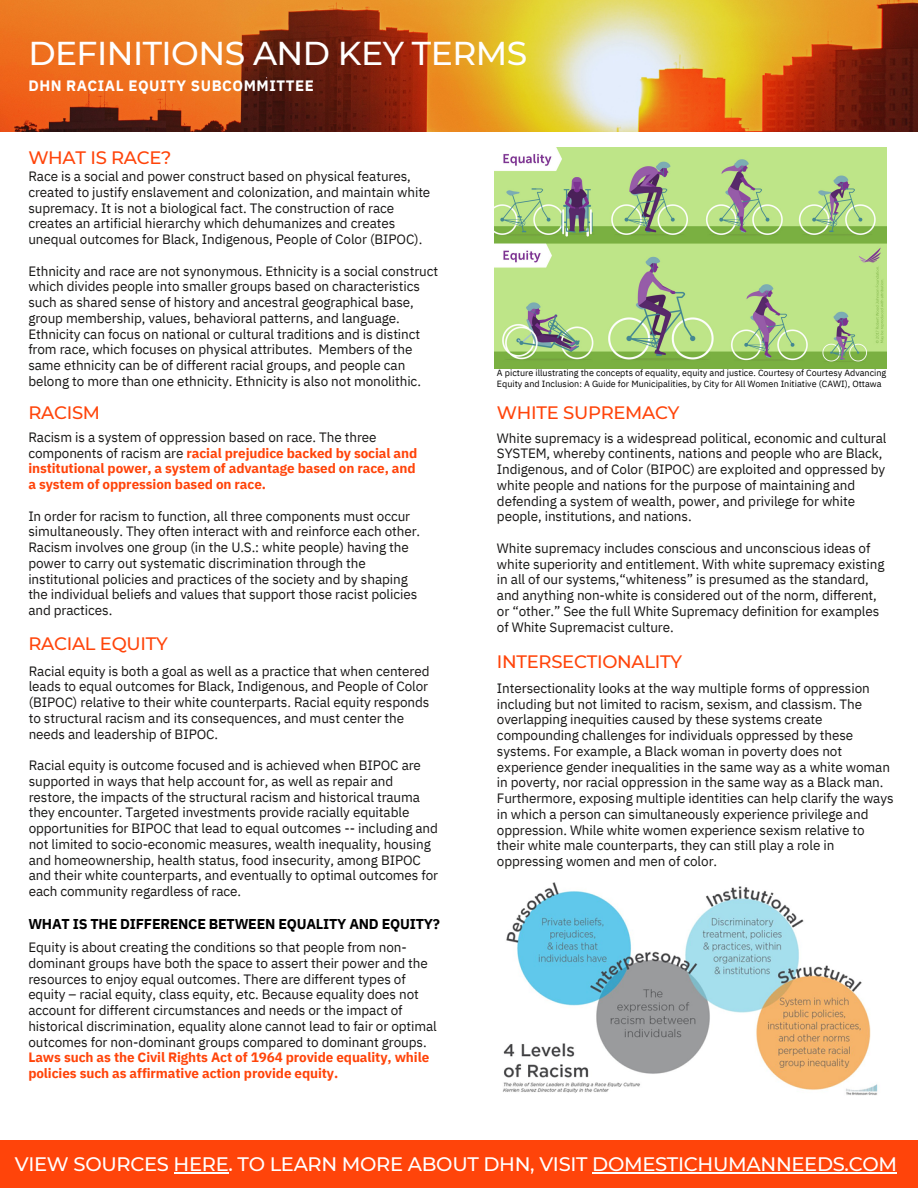
<style>
.page{position:relative;width:918px;height:1188px;background:#fff}
.page>*{position:absolute;margin:0;border:0;box-sizing:border-box;transform-origin:0 0}
.t1{font:500 33px "Montserrat";letter-spacing:-.015em;color:#fff}
.t2{font:500 19.5px "Montserrat";letter-spacing:-.015em;color:#fff}
.t3{font:500 18px "Montserrat";letter-spacing:-.015em;color:#ff440a}
.t4{font:700 15px "IBM Plex Sans";letter-spacing:.035em;color:#fff}
.t5{font:700 14.25px "IBM Plex Sans";letter-spacing:-.015em;color:#000}
.t6{font:13.5px/15.8px "IBM Plex Sans";letter-spacing:-.005em;color:#171615}
.t7{font:700 13.5px/15.8px "IBM Plex Sans";letter-spacing:-.005em;color:#ff440a}
.t8{font:9px/10.5px "IBM Plex Sans";color:#000}
.s1{font-weight:400;color:#171615}
.s2{font-weight:700;color:#ff440a}
</style>
<div class="page">
<div style="left:0;top:1140px;width:918px;height:48px;background:#ff440a"></div>
<img style="left:495px;top:148px;width:391px;height:220px">
<img style="left:502px;top:882px;width:376px;height:213px">
<img style="left:0;top:0;width:918px;height:132px">
<hr style="left:174px;top:1172px;width:55px;height:1px;background:#fff">
<hr style="left:592px;top:1172px;width:305px;height:1px;background:#fff">
<p class="t1" style="left:28px;top:33px;width:500px">DEFINITIONS AND KEY TERMS</p>
<p class="t4" style="left:28px;top:76px;width:287px">DHN RACIAL EQUITY SUBCOMMITTEE</p>
<p class="t3" style="left:28px;top:146px;width:145px">WHAT IS RACE?</p>
<p class="t6" style="left:28px;top:168px;width:404px">Race is a social and power construct based on physical features, created to justify enslavement and colonization, and maintain white supremacy. It is not a biological fact. The construction of race creates an artificial hierarchy which dehumanizes and creates unequal outcomes for Black, Indigenous, People of Color (BIPOC).</p>
<p class="t6" style="left:28px;top:263px;width:411px">Ethnicity and race are not synonymous. Ethnicity is a social construct which divides people into smaller groups based on characteristics such as shared sense of history and ancestral geographical base, group membership, values, behavioral patterns, and language.<br>Ethnicity can focus on national or cultural traditions and is distinct from race, which focuses on physical attributes. Members of the same ethnicity can be of different racial groups, and people can belong to more than one ethnicity. Ethnicity is also not monolithic.</p>
<p class="t8" style="left:497px;top:367px;width:391px">A picture illustrating the concepts of equality, equity and justice. Courtesy of Courtesy Advancing<br>Equity and Inclusion: A Guide for Municipalities, by City for All Women Initiative (CAWI), Ottawa</p>
<p class="t3" style="left:28px;top:401px;width:73px">RACISM</p>
<p class="t3" style="left:497px;top:401px;width:184px">WHITE SUPREMACY</p>
<p class="t7" style="left:28px;top:429px;width:391px"><span class="s1">Racism is a system of oppression based on race. The three components of racism are</span> racial prejudice backed by social and institutional power, a system of advantage based on race, and a system of oppression based on race.</p>
<p class="t6" style="left:28px;top:508px;width:393px">In order for racism to function, all three components must occur simultaneously. They often interact with and reinforce each other.<br>Racism involves one group (in the U.S.: white people) having the power to carry out systematic discrimination through the institutional policies and practices of the society and by shaping the individual beliefs and values that support those racist policies and practices.</p>
<p class="t3" style="left:28px;top:633px;width:141px">RACIAL EQUITY</p>
<p class="t6" style="left:29px;top:663px;width:402px">Racial equity is both a goal as well as a practice that when centered leads to equal outcomes for Black, Indigenous, and People of Color (BIPOC) relative to their white counterparts. Racial equity responds to structural racism and its consequences, and must center the needs and leadership of BIPOC.</p>
<p class="t6" style="left:29px;top:757px;width:411px">Racial equity is outcome focused and is achieved when BIPOC are supported in ways that help account for, as well as repair and restore, the impacts of the structural racism and historical trauma they encounter. Targeted investments provide racially equitable opportunities for BIPOC that lead to equal outcomes -- including and not limited to socio-economic measures, wealth inequality, housing and homeownership, health status, food insecurity, among BIPOC and their white counterparts, and eventually to optimal outcomes for each community regardless of race.</p>
<p class="t5" style="left:28px;top:914px;width:413px">WHAT IS THE DIFFERENCE BETWEEN EQUALITY AND EQUITY?</p>
<p class="t6" style="left:28px;top:939px;width:410px">Equity is about creating the conditions so that people from non&shy;dominant groups have both the space to assert their power and the resources to enjoy equal outcomes. There are different types of equity – racial equity, class equity, etc. Because equality does not account for different circumstances and needs or the impact of historical discrimination, equality alone cannot lead to fair or optimal outcomes for non-dominant groups compared to dominant groups.<br><span class="s2">Laws such as the Civil Rights Act of 1964 provide equality, while policies such as affirmative action provide equity.</span></p>
<p class="t6" style="left:497px;top:430px;width:391px">White supremacy is a widespread political, economic and cultural SYSTEM, whereby continents, nations and people who are Black, Indigenous, and of Color (BIPOC) are exploited and oppressed by white people and nations for the purpose of maintaining and defending a system of wealth, power, and privilege for white people, institutions, and nations.</p>
<p class="t6" style="left:497px;top:540px;width:389px">White supremacy includes conscious and unconscious ideas of white superiority and entitlement. With white supremacy existing in all of our systems,“whiteness” is presumed as the standard, and anything non-white is considered out of the norm, different, or “other.” See the full White Supremacy definition for examples of White Supremacist culture.</p>
<p class="t3" style="left:497px;top:651px;width:187px">INTERSECTIONALITY</p>
<p class="t6" style="left:497px;top:680px;width:398px">Intersectionality looks at the way multiple forms of oppression including but not limited to racism, sexism, and classism. The overlapping inequities caused by these systems create compounding challenges for individuals oppressed by these systems. For example, a Black woman in poverty does not experience gender inequalities in the same way as a white woman in poverty, nor racial oppression in the same way as a Black man.<br>Furthermore, exposing multiple identities can help clarify the ways in which a person can simultaneously experience privilege and oppression. While white women experience sexism relative to their white male counterparts, they can still play a role in oppressing women and men of color.</p>
<p class="t2" style="left:15px;top:1152px;width:884px">VIEW SOURCES HERE. TO LEARN MORE ABOUT DHN, VISIT DOMESTICHUMANNEEDS.COM</p>
</div>
